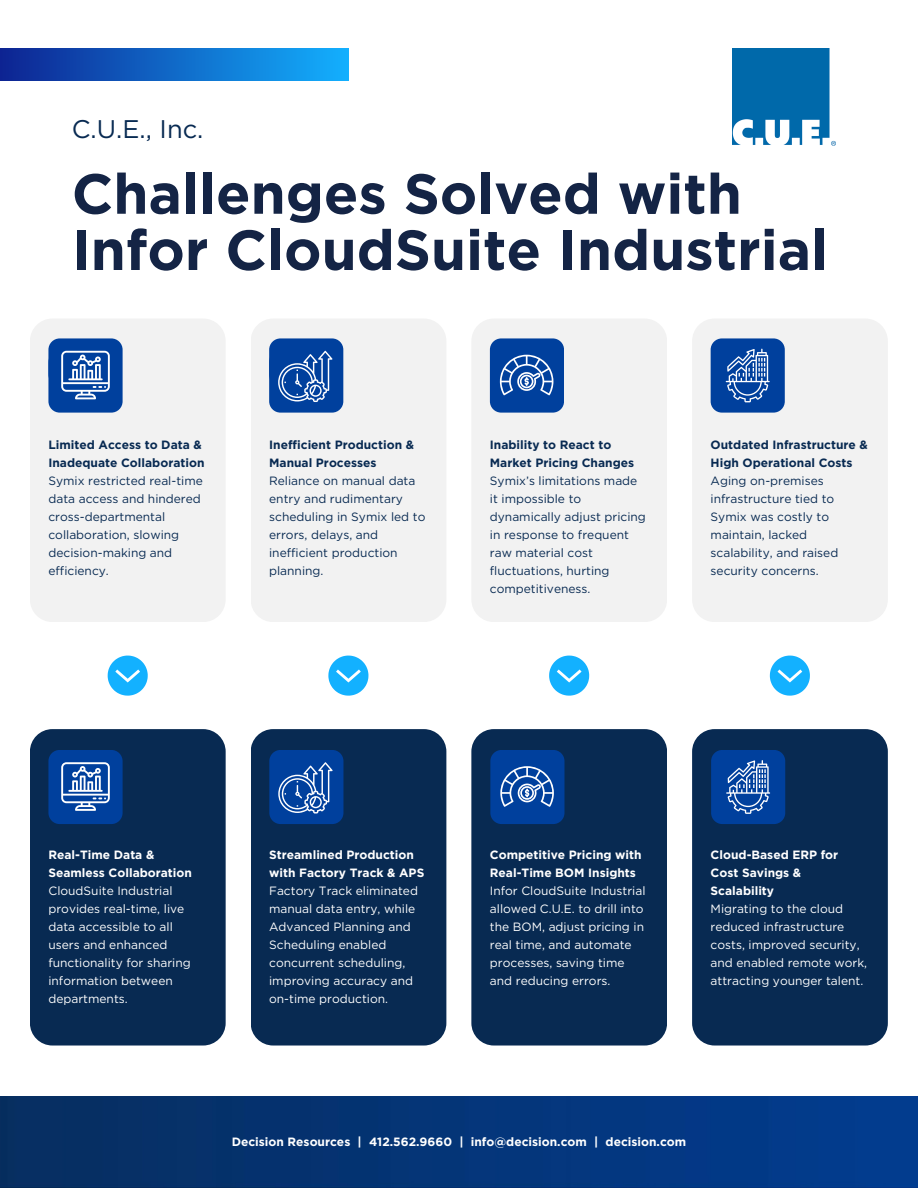
<style>
.page{position:relative;width:918px;height:1188px;background:#fff}
.page>*{position:absolute;margin:0;border:0;box-sizing:border-box;transform-origin:0 0}
.t1{font:700 56.4px/56.2px "Gotham";color:#142445}
.t2{font:25.5px "Gotham";color:#082a52}
.t3{font:12px/18px "Gotham";color:#fff}
.t4{font:12px/18px "Gotham";color:#082a52}
.t5{font:700 12px/18px "Gotham";color:#fff}
.t6{font:700 12px/18px "Gotham";color:#082a52}
</style>
<div class="page">
<div style="left:0;top:48px;width:348px;height:32px;background:linear-gradient(to right,#0d2392,#13affe)"></div>
<img style="left:0;top:1096px;width:918px;height:92px">
<svg style="left:108px;top:656px;width:40px;height:40px"></svg>
<svg style="left:328px;top:656px;width:40px;height:40px"></svg>
<svg style="left:549px;top:656px;width:40px;height:40px"></svg>
<svg style="left:770px;top:656px;width:40px;height:40px"></svg>
<img style="left:732px;top:48px;width:104px;height:97px">
<div style="left:30px;top:319px;width:196px;height:303px;background:#f2f2f2;border-radius:22px"></div>
<div style="left:48px;top:338px;width:75px;height:75px;background:#00409d;border-radius:11px"></div>
<svg style="left:48px;top:340px;width:62px;height:59px"></svg>
<div style="left:251px;top:319px;width:195px;height:303px;background:#f2f2f2;border-radius:22px"></div>
<div style="left:269px;top:338px;width:74px;height:75px;background:#00409d;border-radius:11px"></div>
<svg style="left:269px;top:340px;width:63px;height:62px"></svg>
<div style="left:471px;top:319px;width:196px;height:303px;background:#f2f2f2;border-radius:22px"></div>
<div style="left:490px;top:338px;width:74px;height:75px;background:#00409d;border-radius:11px"></div>
<svg style="left:490px;top:340px;width:63px;height:56px"></svg>
<div style="left:692px;top:319px;width:196px;height:303px;background:#f2f2f2;border-radius:22px"></div>
<div style="left:711px;top:338px;width:74px;height:75px;background:#00409d;border-radius:11px"></div>
<svg style="left:711px;top:340px;width:59px;height:62px"></svg>
<div style="left:30px;top:729px;width:196px;height:317px;background:#082a52;border-radius:22px"></div>
<div style="left:48px;top:750px;width:75px;height:74px;background:#00409d;border-radius:11px"></div>
<svg style="left:61px;top:762px;width:49px;height:49px"></svg>
<div style="left:251px;top:729px;width:195px;height:317px;background:#082a52;border-radius:22px"></div>
<div style="left:269px;top:750px;width:74px;height:74px;background:#00409d;border-radius:11px"></div>
<svg style="left:278px;top:762px;width:54px;height:52px"></svg>
<div style="left:471px;top:729px;width:196px;height:317px;background:#082a52;border-radius:22px"></div>
<div style="left:490px;top:750px;width:75px;height:74px;background:#00409d;border-radius:11px"></div>
<svg style="left:500px;top:766px;width:54px;height:41px"></svg>
<div style="left:692px;top:729px;width:196px;height:317px;background:#082a52;border-radius:22px"></div>
<div style="left:711px;top:750px;width:74px;height:74px;background:#00409d;border-radius:11px"></div>
<svg style="left:726px;top:760px;width:44px;height:54px"></svg>
<p class="t2" style="left:72px;top:114px;width:133px">C.U.E., Inc.</p>
<p class="t1" style="left:72px;top:165px;width:758px">Challenges Solved with<br>Infor CloudSuite Industrial</p>
<p class="t6" style="left:48px;top:435px;width:158px">Limited Access to Data &amp;<br>Inadequate Collaboration</p>
<h1 class="t4" style="left:48px;top:471px;width:156px">Symix restricted real-time data access and hindered cross-departmental collaboration, slowing decision-making and efficiency.</h1>
<p class="t6" style="left:269px;top:435px;width:146px">Inefficient Production &amp;<br>Manual Processes</p>
<p class="t4" style="left:269px;top:471px;width:158px">Reliance on manual data entry and rudimentary scheduling in Symix led to errors, delays, and inefficient production planning.</p>
<p class="t6" style="left:490px;top:435px;width:146px">Inability to React to<br>Market Pricing Changes</p>
<p class="t4" style="left:490px;top:471px;width:157px">Symix’s limitations made it impossible to dynamically adjust pricing in response to frequent raw material cost fluctuations, hurting competitiveness.</p>
<p class="t6" style="left:711px;top:435px;width:159px">Outdated Infrastructure &amp;<br>High Operational Costs</p>
<p class="t4" style="left:711px;top:471px;width:129px">Aging on-premises infrastructure tied to<br>Symix was costly to maintain, lacked scalability, and raised security concerns.</p>
<p class="t5" style="left:48px;top:846px;width:145px">Real-Time Data &amp;<br>Seamless Collaboration</p>
<p class="t3" style="left:48px;top:882px;width:144px">CloudSuite Industrial provides real-time, live data accessible to all users and enhanced functionality for sharing information between departments.</p>
<p class="t5" style="left:269px;top:846px;width:157px">Streamlined Production with Factory Track &amp; APS</p>
<p class="t3" style="left:269px;top:882px;width:150px">Factory Track eliminated manual data entry, while<br>Advanced Planning and<br>Scheduling enabled concurrent scheduling, improving accuracy and on-time production.</p>
<p class="t5" style="left:490px;top:846px;width:153px">Competitive Pricing with<br>Real-Time BOM Insights</p>
<p class="t3" style="left:490px;top:882px;width:157px">Infor CloudSuite Industrial allowed C.U.E. to drill into the BOM, adjust pricing in real time, and automate processes, saving time and reducing errors.</p>
<p class="t5" style="left:711px;top:846px;width:129px">Cloud-Based ERP for<br>Cost Savings &amp;<br>Scalability</p>
<p class="t3" style="left:711px;top:900px;width:158px">Migrating to the cloud reduced infrastructure costs, improved security, and enabled remote work, attracting younger talent.</p>
<h2 class="t5" style="left:232px;top:1133px;width:456px">Decision Resources | 412.562.9660 | info@decision.com | decision.com</h2>
</div>
